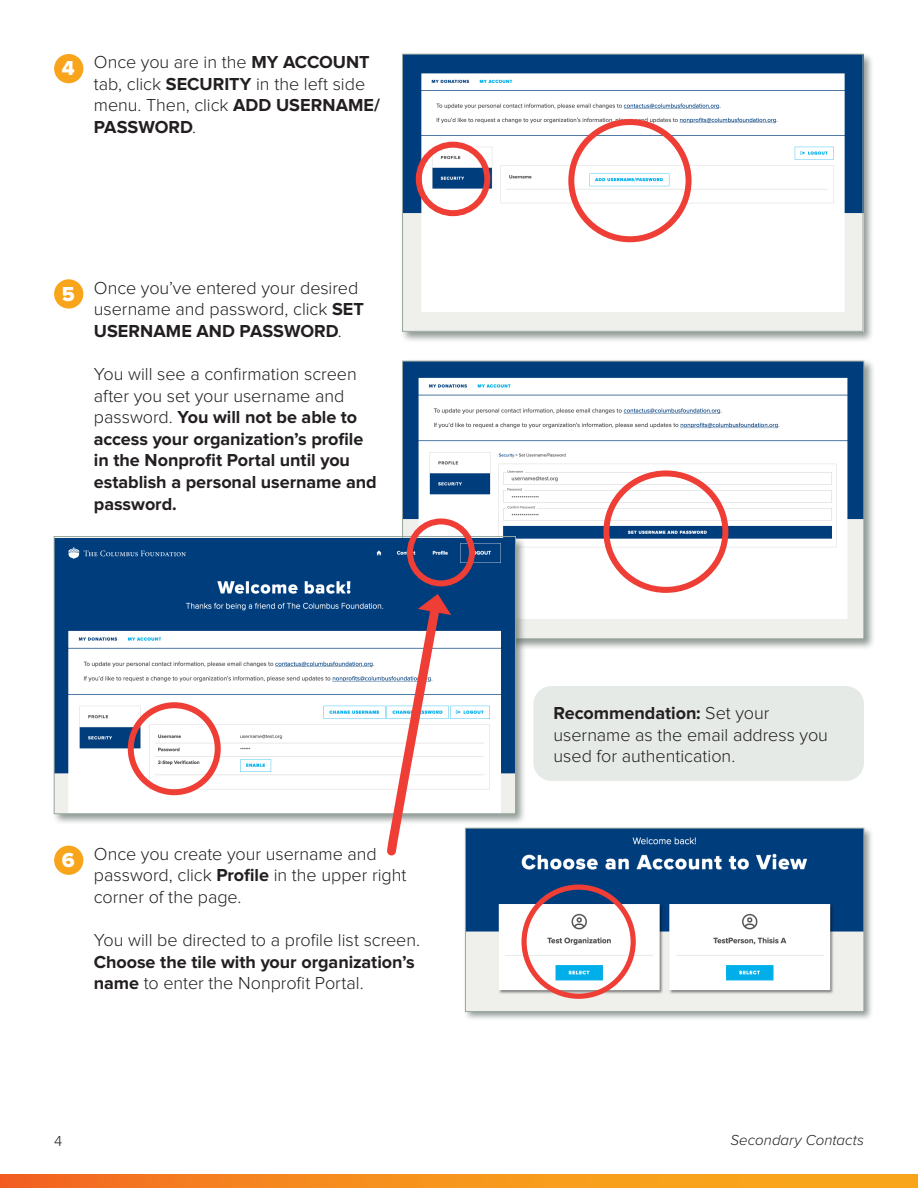
<style>
.page{position:relative;width:918px;height:1188px;background:#fff}
.page>*{position:absolute;margin:0;border:0;box-sizing:border-box;transform-origin:0 0}
.t1{font:21px "Proxima Nova Extrabld";color:#fff}
.t2{font:300 18px/21.6px "Proxima Nova";letter-spacing:-.005em;color:#231f20}
.t3{font:700 18px/21.6px "Proxima Nova";letter-spacing:-.005em;color:#231f20}
.t4{font:italic 300 15px "Proxima Nova";letter-spacing:.005em;color:#231f20}
.t5{font:300 15px "Proxima Nova";color:#231f20}
.s1{font-weight:700}
.s2{font-weight:300}
</style>
<div class="page">
<svg style="left:0;top:1174px;width:918px;height:14px;background:#f68f1d"></svg>
<div style="left:400px;top:52px;width:474px;height:291px;background:#4b5a52;opacity:.61"></div>
<img style="left:404px;top:56px;width:457px;height:274px">
<div style="left:402px;top:54px;width:461px;height:278px;border:1px solid #99a69f"></div>
<div style="left:568px;top:119px;width:124px;height:123px;border:6px solid #ee3e35;border-radius:50%"></div>
<div style="left:416px;top:142px;width:74px;height:74px;border:6px solid #ee3e35;border-radius:50%"></div>
<div style="left:463px;top:826px;width:411px;height:196px;background:#4b5a52;opacity:.61"></div>
<img style="left:467px;top:830px;width:395px;height:180px">
<div style="left:465px;top:828px;width:399px;height:184px;border:1px solid #99a69f"></div>
<div style="left:521px;top:885px;width:115px;height:114px;border:5px solid #ee3e35;border-radius:50%"></div>
<div style="left:54px;top:54px;width:29px;height:29px;background:#f9a51b;border-radius:50%"></div>
<div style="left:54px;top:279px;width:29px;height:30px;background:#f9a51b;border-radius:50%"></div>
<div style="left:54px;top:846px;width:29px;height:29px;background:#f9a51b;border-radius:50%"></div>
<div style="left:400px;top:359px;width:475px;height:291px;background:#4b5a52;opacity:.61"></div>
<img style="left:404px;top:363px;width:458px;height:274px">
<div style="left:603px;top:470px;width:125px;height:123px;border:6px solid #ee3e35;border-radius:50%"></div>
<div style="left:52px;top:534px;width:474px;height:291px;background:#4b5a52;opacity:.61"></div>
<img style="left:56px;top:538px;width:458px;height:274px">
<div style="left:54px;top:536px;width:462px;height:278px;border:1px solid #99a69f"></div>
<div style="left:128px;top:702px;width:93px;height:93px;border:6px solid #ee3e35;border-radius:50%"></div>
<svg style="left:382px;top:594px;width:69px;height:262px"></svg>
<div style="left:407px;top:518px;width:68px;height:68px;border:6px solid #ee3e35;border-radius:50%"></div>
<div style="left:533px;top:686px;width:331px;height:95px;background:#e5eae7;border-radius:18px"></div>
<p class="t1" style="left:62px;top:59px;width:14px">4</p>
<p class="t2" style="left:94px;top:52px;width:288px">Once you are in the <span class="s1">MY ACCOUNT </span>tab, click <span class="s1">SECURITY</span> in the left side menu. Then, click <span class="s1">ADD USERNAME/<br>PASSWORD</span>.</p>
<p class="t1" style="left:62px;top:284px;width:14px">5</p>
<p class="t2" style="left:94px;top:277px;width:272px">Once you’ve entered your desired username and password, click <span class="s1">SET<br>USERNAME AND PASSWORD</span>.</p>
<p class="t3" style="left:94px;top:364px;width:284px"><span class="s2">You will see a confirmation screen after you set your username and password.</span> You will not be able to access your organization’s profile in the Nonprofit Portal until you establish a personal username and password.</p>
<p class="t2" style="left:554px;top:703px;width:276px"><span class="s1">Recommendation:</span> Set your username as the email address you used for authentication.</p>
<p class="t1" style="left:62px;top:850px;width:14px">6</p>
<p class="t2" style="left:94px;top:844px;width:314px">Once you create your username and password, click <span class="s1">Profile</span> in the upper right corner of the page.</p>
<p class="t2" style="left:94px;top:930px;width:328px">You will be directed to a profile list screen.<br><span class="s1">Choose the tile with your organization’s name</span> to enter the Nonprofit Portal.</p>
<p class="t5" style="left:54px;top:1134px;width:10px">4</p>
<p class="t4" style="left:731px;top:1133px;width:135px">Secondary Contacts</p>
</div>
